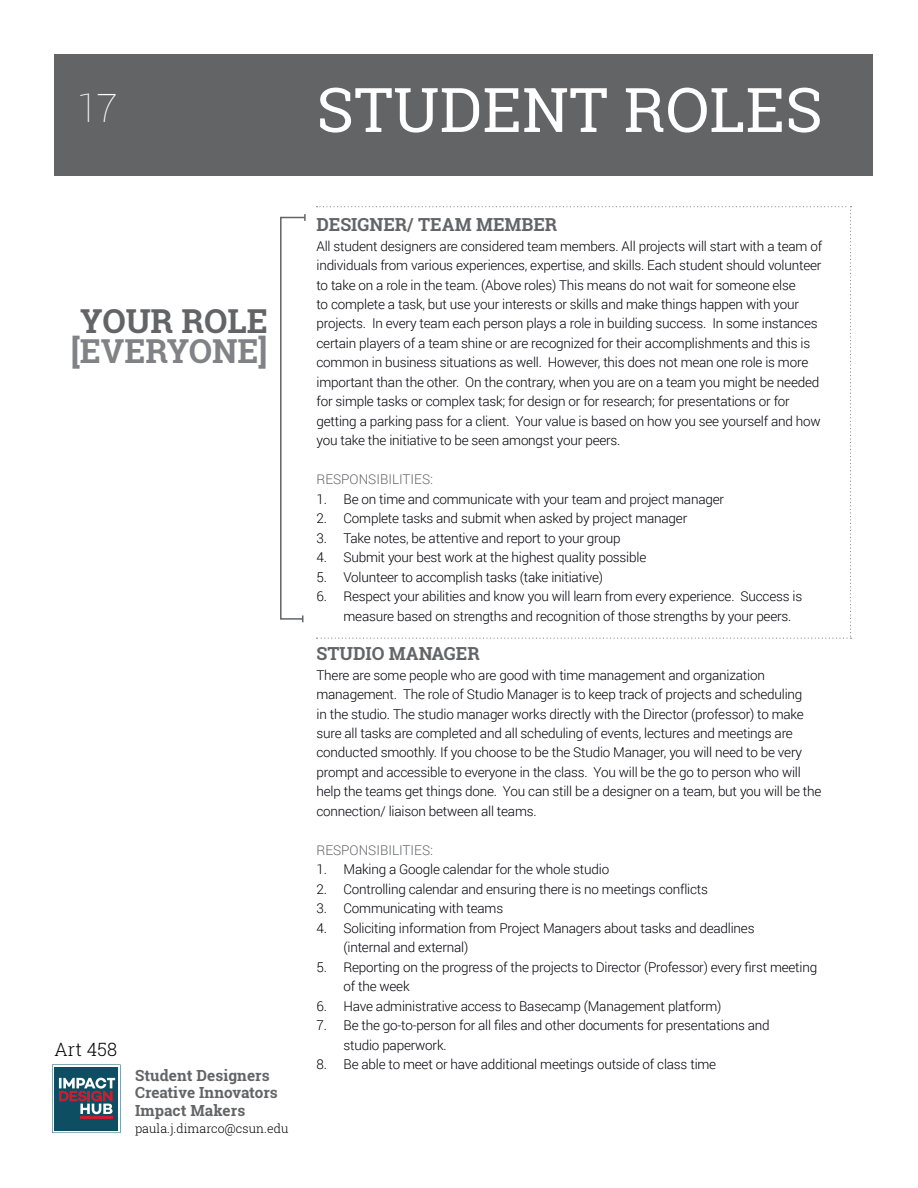
<style>
.page{position:relative;width:918px;height:1188px;background:#fff}
.page>*{position:absolute;margin:0;border:0;box-sizing:border-box;transform-origin:0 0}
.t1{font:61.5px "Roboto Slab";letter-spacing:.005em;color:#fff}
.t2{font:100 39px "Roboto";color:#fff}
.t3{font:700 33px "Roboto Slab";color:#808285}
.t4{font:700 33px "Roboto Slab";color:#636466}
.t5{font:300 18.3px "Roboto Slab";letter-spacing:.005em;color:#000}
.t6{font:700 18px "Roboto Slab";color:#636466}
.t7{font:700 15.3px/17.4px "Roboto Slab";letter-spacing:.005em;color:#636466}
.t8{font:300 13.5px/19.5px "Roboto";letter-spacing:-.015em;color:#000007}
.t9{font:300 13.5px "Roboto";color:#636466}
.t10{font:300 12.3px "Roboto Slab";letter-spacing:.005em;color:#000}
</style>
<div class="page">
<div style="left:54px;top:54px;width:818px;height:122px;background:#636466"></div>
<div style="left:53px;top:1065px;width:67px;height:68px;border:4px solid #fff"></div>
<div style="left:55px;top:1067px;width:63px;height:63px;background:#0e4e63"></div>
<hr style="left:80px;top:1116px;width:33px;height:3px;background:#c4202f">
<svg style="left:59px;top:1078px;width:56px;height:36px"></svg>
<svg style="left:280px;top:214px;width:26px;height:408px"></svg>
<svg style="left:316px;top:206px;width:535px;height:433px"></svg>
<h2 class="t2" style="left:77px;top:81px;width:43px">17</h2>
<h1 class="t1" style="left:316px;top:67px;width:508px">STUDENT ROLES</h1>
<h3 class="t4" style="left:80px;top:298px;width:189px">YOUR ROLE</h3>
<h3 class="t3" style="left:71px;top:328px;width:199px">[EVERYONE]</h3>
<h3 class="t5" style="left:55px;top:1037px;width:64px">Art 458</h3>
<p class="t7" style="left:135px;top:1067px;width:144px">Student Designers<br>Creative Innovators<br>Impact Makers</p>
<p class="t10" style="left:135px;top:1120px;width:155px">paula.j.dimarco@csun.edu</p>
<h3 class="t6" style="left:316px;top:212px;width:242px">DESIGNER/ TEAM MEMBER</h3>
<p class="t8" style="left:316px;top:236px;width:507px">All student designers are considered team members. All projects will start with a team of individuals from various experiences, expertise, and skills. Each student should volunteer to take on a role in the team. (Above roles) This means do not wait for someone else<br>to complete a task, but use your interests or skills and make things happen with your projects. In every team each person plays a role in building success. In some instances certain players of a team shine or are recognized for their accomplishments and this is common in business situations as well. However, this does not mean one role is more important than the other. On the contrary, when you are on a team you might be needed for simple tasks or complex task; for design or for research; for presentations or for getting a parking pass for a client. Your value is based on how you see yourself and how you take the initiative to be seen amongst your peers.</p>
<p class="t9" style="left:316px;top:470px;width:118px">RESPONSIBILITIES:</p>
<p class="t8" style="left:316px;top:489px;width:409px">1. Be on time and communicate with your team and project manager</p>
<p class="t8" style="left:316px;top:508px;width:372px">2. Complete tasks and submit when asked by project manager</p>
<p class="t8" style="left:316px;top:528px;width:306px">3. Take notes, be attentive and report to your group</p>
<p class="t8" style="left:316px;top:547px;width:331px">4. Submit your best work at the highest quality possible</p>
<p class="t8" style="left:316px;top:567px;width:288px">5. Volunteer to accomplish tasks (take initiative)</p>
<p class="t8" style="left:344px;top:586px;width:460px;text-indent:-27px">6. Respect your abilities and know you will learn from every experience. Success is measure based on strengths and recognition of those strengths by your peers.</p>
<h3 class="t6" style="left:316px;top:641px;width:165px">STUDIO MANAGER</h3>
<p class="t8" style="left:316px;top:665px;width:506px">There are some people who are good with time management and organization management. The role of Studio Manager is to keep track of projects and scheduling<br>in the studio. The studio manager works directly with the Director (professor) to make sure all tasks are completed and all scheduling of events, lectures and meetings are conducted smoothly. If you choose to be the Studio Manager, you will need to be very prompt and accessible to everyone in the class. You will be the go to person who will help the teams get things done. You can still be a designer on a team, but you will be the connection/ liaison between all teams.</p>
<p class="t9" style="left:316px;top:841px;width:118px">RESPONSIBILITIES:</p>
<p class="t8" style="left:316px;top:859px;width:294px">1. Making a Google calendar for the whole studio</p>
<p class="t8" style="left:316px;top:879px;width:393px">2. Controlling calendar and ensuring there is no meetings conflicts</p>
<p class="t8" style="left:316px;top:898px;width:188px">3. Communicating with teams</p>
<p class="t8" style="left:344px;top:918px;width:413px;text-indent:-27px">4. Soliciting information from Project Managers about tasks and deadlines (internal and external)</p>
<p class="t8" style="left:344px;top:957px;width:475px;text-indent:-27px">5. Reporting on the progress of the projects to Director (Professor) every first meeting of the week</p>
<p class="t8" style="left:316px;top:996px;width:407px">6. Have administrative access to Basecamp (Management platform)</p>
<p class="t8" style="left:344px;top:1015px;width:428px;text-indent:-27px">7. Be the go-to-person for all files and other documents for presentations and studio paperwork.</p>
<p class="t8" style="left:317px;top:1054px;width:401px">8. Be able to meet or have additional meetings outside of class time</p>
</div>
